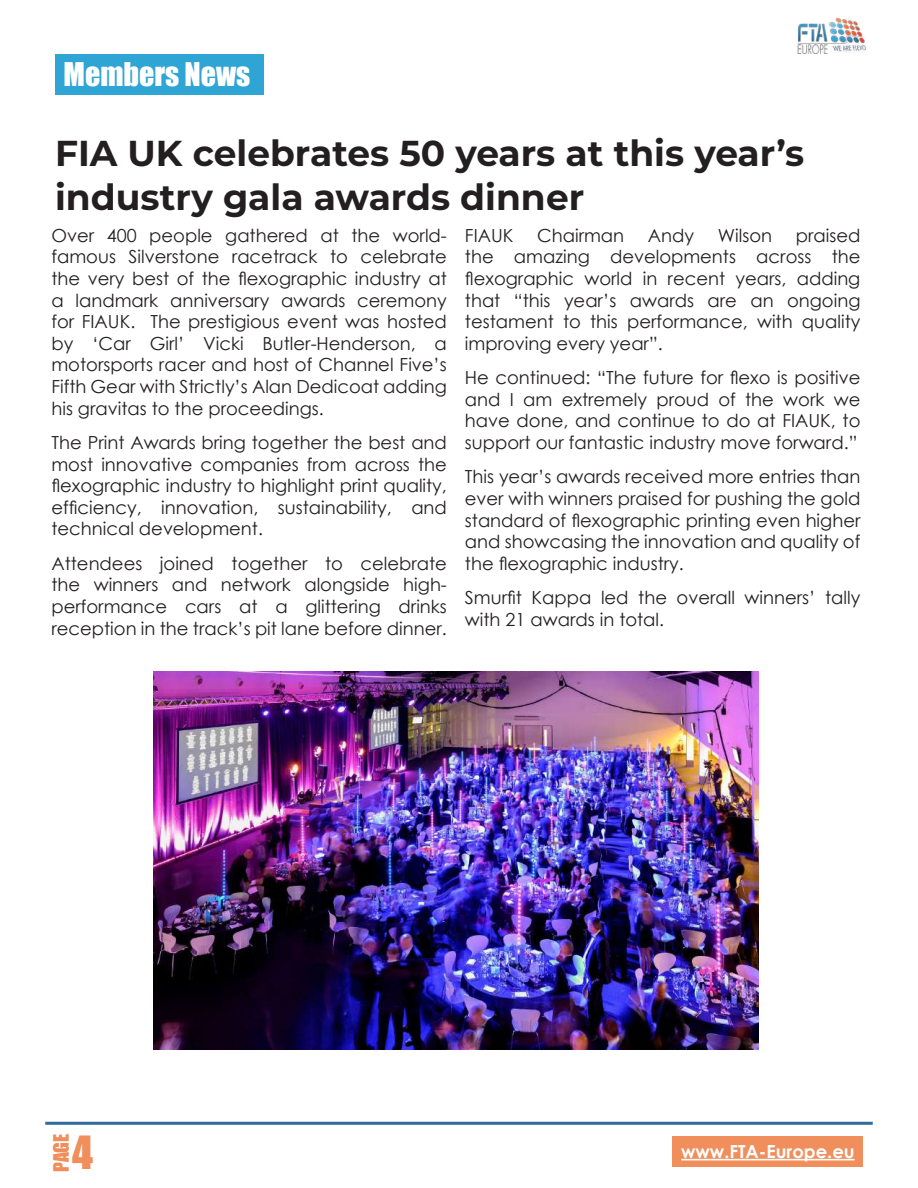
<style>
.page{position:relative;width:918px;height:1188px;background:#fff}
.page>*{position:absolute;margin:0;border:0;box-sizing:border-box;transform-origin:0 0}
.t1{font:42px "Impact";color:#f08e5c}
.t2{font:700 36px/43.2px "Montserrat";color:#231f20}
.t3{font:30px "Impact";color:#fff}
.t4{font:19.5px "Impact";color:#f08e5b}
.t5{font:18px/21.6px "Century Gothic";color:#231f20;text-align:justify}
.t6{font:700 18px "Century Gothic";color:#fff}
</style>
<div class="page">
<img style="left:797px;top:19px;width:68px;height:35px">
<hr style="left:45px;top:1122px;width:828px;height:3px;background:#2e6a9e">
<div style="left:673px;top:1136px;width:190px;height:31px;background:#f08e5c"></div>
<hr style="left:681px;top:1159px;width:174px;height:1px;background:#fff">
<div style="left:55px;top:54px;width:209px;height:41px;background:#2fa5d5"></div>
<img style="left:154px;top:672px;width:604px;height:377px">
<h3 class="t3" style="left:64px;top:51px;width:188px">Members News</h3>
<h2 class="t2" style="left:55px;top:130px;width:751px">FIA UK celebrates 50 years at this year’s industry gala awards dinner</h2>
<p class="t5" style="left:51px;top:224px;width:397px">Over 400 people gathered at the world&shy;famous Silverstone racetrack to celebrate the very best of the flexographic industry at a landmark anniversary awards ceremony for FIAUK. The prestigious event was hosted by ‘Car Girl’ Vicki Butler-Henderson, a motorsports racer and host of Channel Five’s Fifth Gear with Strictly’s Alan Dedicoat adding his gravitas to the proceedings.</p>
<p class="t5" style="left:51px;top:431px;width:397px">The Print Awards bring together the best and most innovative companies from across the flexographic industry to highlight print quality, efficiency, innovation, sustainability, and technical development.</p>
<p class="t5" style="left:51px;top:552px;width:397px">Attendees joined together to celebrate the winners and network alongside high&shy;performance cars at a glittering drinks reception in the track’s pit lane before dinner.</p>
<p class="t5" style="left:465px;top:224px;width:397px;text-indent:331px">praised the amazing developments across the flexographic world in recent years, adding that “this year’s awards are an ongoing testament to this performance, with quality improving every year”.</p>
<p class="t5" style="left:465px;top:367px;width:397px">He continued: “The future for flexo is positive and I am extremely proud of the work we have done, and continue to do at FIAUK, to support our fantastic industry move forward.”</p>
<p class="t5" style="left:465px;top:466px;width:397px">This year’s awards received more entries than ever with winners praised for pushing the gold standard of flexographic printing even higher and showcasing the innovation and quality of the flexographic industry.</p>
<p class="t5" style="left:465px;top:587px;width:397px">Smurfit Kappa led the overall winners’ tally with 21 awards in total.</p>
<p class="t5" style="left:465px;top:224px;width:50px">FIAUK</p>
<p class="t5" style="left:537px;top:224px;width:89px">Chairman</p>
<p class="t5" style="left:648px;top:224px;width:48px">Andy</p>
<p class="t5" style="left:718px;top:224px;width:56px">Wilson</p>
<p class="t4" style="left:46px;top:1172px;width:40px;rotate:-90deg">PAGE</p>
<h1 class="t1" style="left:72px;top:1120px;width:22px">4</h1>
<p class="t6" style="left:681px;top:1138px;width:175px">www.FTA-Europe.eu</p>
</div>
